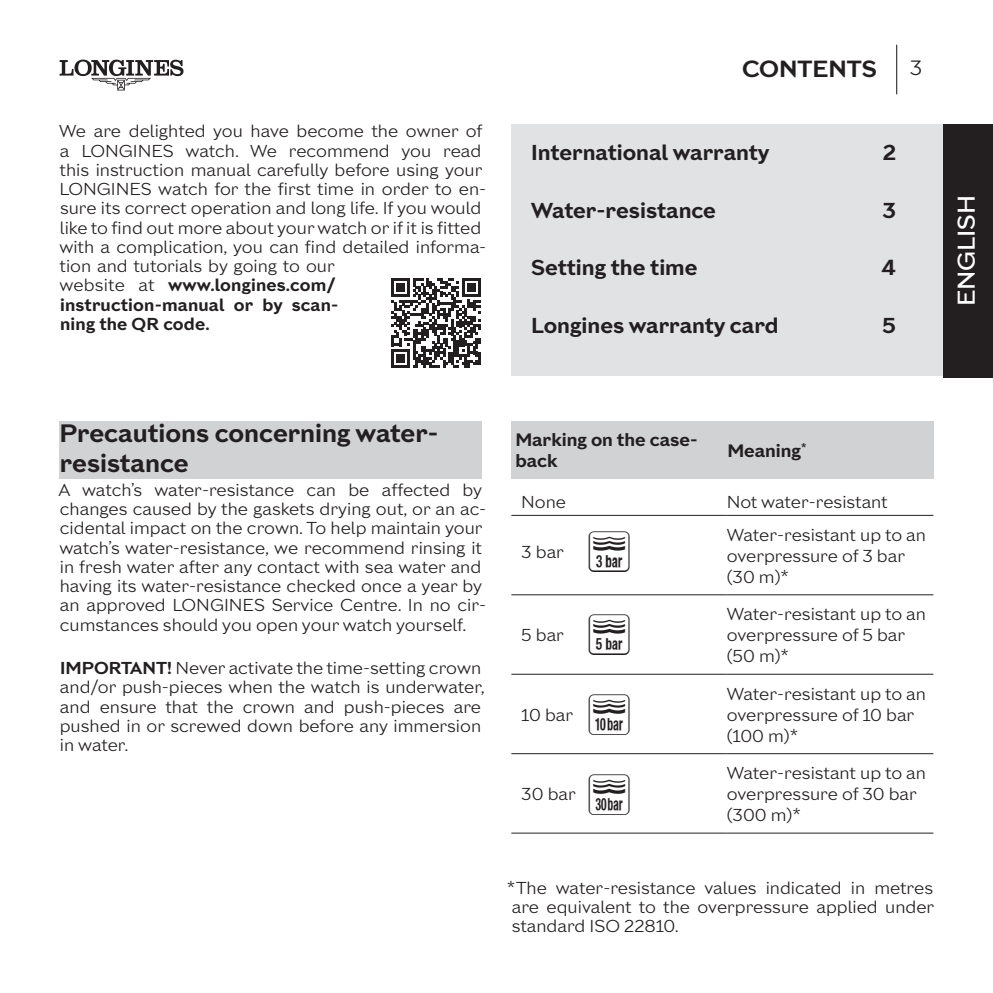
<style>
.page{position:relative;width:993px;height:993px;background:#fff}
.page>*{position:absolute;margin:0;border:0;box-sizing:border-box;transform-origin:0 0}
.texte{font:49px "Longines pictos";color:#231f20}
.titre_grand{font:700 24.5px/29.4px "Longines Sans Text";color:#231f20}
.t1{font:500 23.8px "Longines Sans Text";color:#fff}
.Entete_gras{font:700 22.75px "Longines Sans Text";color:#231f20}
.texte_Sommaire{font:700 21px "Longines Sans Text";color:#231f20}
.pagina{font:300 20.3px "Longines Sans Text";color:#231f20}
.t2{font:700 17.5px/21px "Longines Sans Text";color:#231f20}
.texte-2{font:300 16.8px/19.2px "Longines Sans Text";color:#231f20}
.texte_Tableau_FaG{font:300 16.8px/21px "Longines Sans Text";color:#231f20}
.texte_Détail{font:300 16.8px/19.2px "Longines Sans Text";color:#231f20;text-align:justify}
.texte_Tableau_Titre_Centre{font:300 16.8px "Longines Sans Text";color:#231f20}
.texte_Tableau_Centre{font:300 16.8px "Longines Sans Text";color:#231f20}
.s1{font-weight:700}
</style>
<div class="page">
<hr style="left:895px;top:45px;width:2px;height:49px;background:#231f20">
<svg style="left:60px;top:60px;width:123px;height:30px"></svg>
<div style="left:511px;top:124px;width:436px;height:252px;background:#e1e2e4"></div>
<div style="left:943px;top:124px;width:49px;height:253px;background:#231f20"></div>
<svg style="left:391px;top:278px;width:89px;height:90px"></svg>
<hr style="left:511px;top:514px;width:215px;height:2px;background:#231f20">
<hr style="left:726px;top:514px;width:207px;height:2px;background:#231f20">
<hr style="left:511px;top:594px;width:215px;height:1px;background:#231f20">
<hr style="left:726px;top:594px;width:207px;height:1px;background:#231f20">
<hr style="left:511px;top:673px;width:215px;height:1px;background:#231f20">
<hr style="left:726px;top:673px;width:207px;height:1px;background:#231f20">
<hr style="left:511px;top:752px;width:215px;height:2px;background:#231f20">
<hr style="left:726px;top:752px;width:207px;height:2px;background:#231f20">
<hr style="left:511px;top:832px;width:215px;height:1px;background:#231f20">
<hr style="left:726px;top:832px;width:207px;height:1px;background:#231f20">
<div style="left:511px;top:421px;width:422px;height:57px;background:#d1d2d4"></div>
<div style="left:60px;top:421px;width:421px;height:57px;background:#d1d2d4"></div>
<p class="texte-2" style="left:59px;top:120px;width:428px">We are delighted you have become the owner of a LONGINES watch. We recommend you read this instruction manual carefully before using your LONGINES watch for the first time in order to en&shy;sure its correct operation and long life. If you would like to find out more about your watch or if it is fitted with a complication, you can find detailed informa&shy;tion and tutorials by going to our<br>website at <span class="s1">www.longines.com/ instruction-manual or by scan-<br>ning the QR code.</span></p>
<p class="Entete_gras" style="left:741px;top:50px;width:136px">CONTENTS</p>
<p class="pagina" style="left:909px;top:51px;width:14px">3</p>
<p class="texte_Sommaire" style="left:531px;top:135px;width:240px">International warranty</p>
<p class="texte_Sommaire" style="left:882px;top:135px;width:15px">2</p>
<p class="texte_Sommaire" style="left:531px;top:192px;width:186px">Water-resistance</p>
<p class="texte_Sommaire" style="left:882px;top:192px;width:15px">3</p>
<p class="texte_Sommaire" style="left:531px;top:250px;width:168px">Setting the time</p>
<p class="texte_Sommaire" style="left:881px;top:250px;width:16px">4</p>
<p class="texte_Sommaire" style="left:531px;top:307px;width:249px">Longines warranty card</p>
<p class="texte_Sommaire" style="left:882px;top:307px;width:15px">5</p>
<p class="t1" style="left:946px;top:306px;width:113px;rotate:-90deg">ENGLISH</p>
<p class="titre_grand" style="left:59px;top:416px;width:380px">Precautions concerning water&shy;resistance</p>
<p class="texte-2" style="left:59px;top:478px;width:429px">A watch’s water-resistance can be affected by changes caused by the gaskets drying out, or an ac&shy;cidental impact on the crown. To help maintain your watch’s water-resistance, we recommend rinsing it in fresh water after any contact with sea water and having its water-resistance checked once a year by an approved LONGINES Service Centre. In no cir&shy;cumstances should you open your watch yourself.</p>
<p class="texte-2" style="left:60px;top:656px;width:426px"><span class="s1">IMPORTANT!</span> Never activate the time-setting crown and/or push-pieces when the watch is underwater, and ensure that the crown and push-pieces are pushed in or screwed down before any immersion in water.</p>
<p class="t2" style="left:515px;top:427px;width:184px">Marking on the case&shy;back</p>
<p class="t2" style="left:727px;top:438px;width:81px">Meaning<sup>*</sup></p>
<p class="texte-2" style="left:521px;top:491px;width:46px">None</p>
<p class="texte-2" style="left:726px;top:491px;width:162px">Not water-resistant</p>
<p class="texte_Tableau_Titre_Centre" style="left:521px;top:538px;width:44px">3 bar</p>
<p class="texte_Tableau_FaG" style="left:726px;top:522px;width:201px">Water-resistant up to an overpressure of 3 bar (30 m)*</p>
<p class="texte" style="left:588px;top:525px;width:42px">3</p>
<p class="texte_Tableau_Centre" style="left:521px;top:621px;width:44px">5 bar</p>
<p class="texte-2" style="left:521px;top:703px;width:53px">10 bar</p>
<p class="texte-2" style="left:521px;top:782px;width:56px">30 bar</p>
<p class="texte" style="left:588px;top:609px;width:42px">5</p>
<p class="texte" style="left:588px;top:689px;width:42px">+</p>
<p class="texte" style="left:588px;top:769px;width:42px">*</p>
<p class="texte_Tableau_FaG" style="left:726px;top:602px;width:201px">Water-resistant up to an overpressure of 5 bar (50 m)*</p>
<p class="texte_Tableau_FaG" style="left:726px;top:681px;width:201px">Water-resistant up to an overpressure of 10 bar (100 m)*</p>
<p class="texte_Tableau_FaG" style="left:726px;top:760px;width:201px">Water-resistant up to an overpressure of 30 bar (300 m)*</p>
<p class="texte_Détail" style="left:511px;top:876px;width:424px;text-indent:-5px">*The water-resistance values indicated in metres are equivalent to the overpressure applied under standard ISO 22810.</p>
</div>
